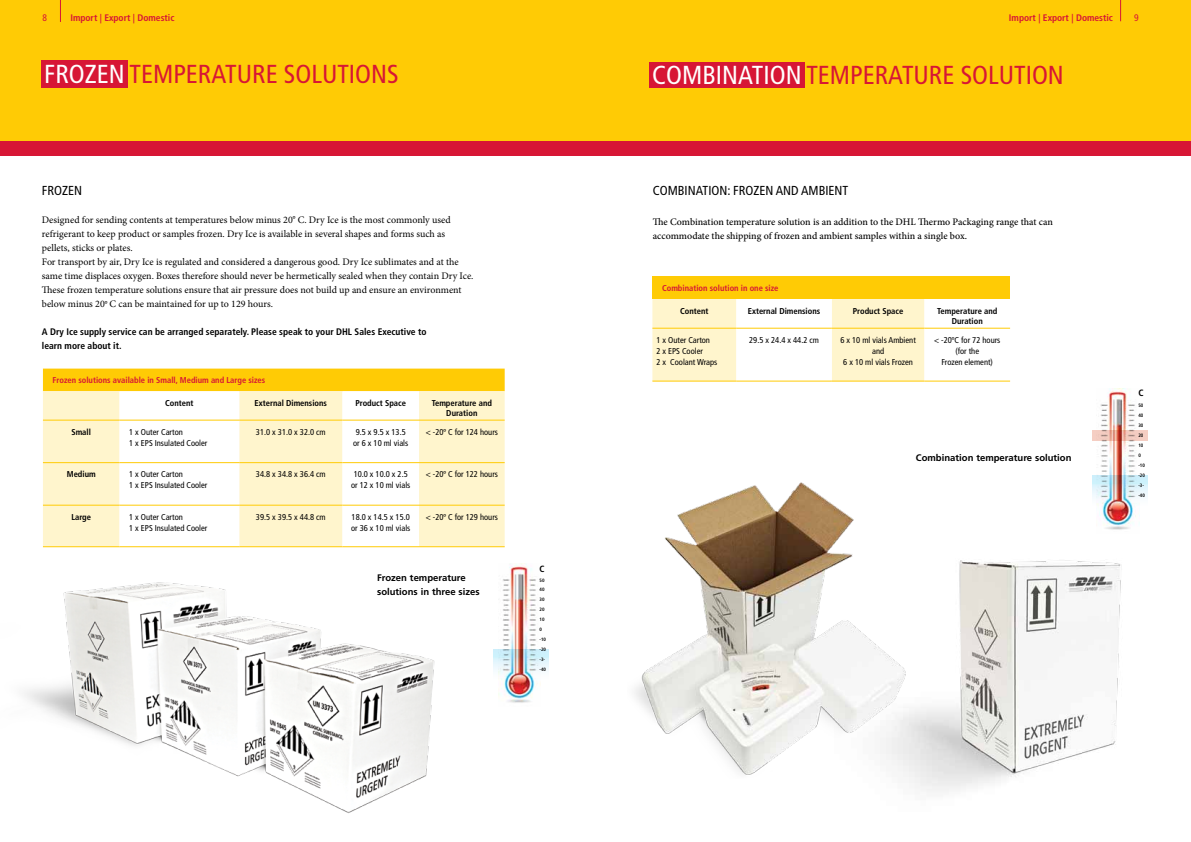
<style>
.page{position:relative;width:1191px;height:842px;background:#fff}
.page>*{position:absolute;margin:0;border:0;box-sizing:border-box;transform-origin:0 0}
.t1{font:condensed 26px "Frutiger LT Com";color:#d71635}
.t2{font:condensed 13px "Frutiger LT Com";color:#000}
.t3{font:10px/14px "Minion Pro";color:#000}
.t4{font:500 10px/14px "Minion Pro";color:#000}
.t5{font:700 condensed 9.5px/14px "Frutiger LT Com";color:#000}
.t6{font:700 9.5px/14.2px "Frutiger";color:#000}
.t7{font:700 condensed 9.5px "Frutiger LT Com";color:#d71635}
.t8{font:condensed 9.5px "Frutiger LT Com";color:#d71635}
.t9{font:700 condensed 9.2px "Frutiger LT Com";color:#000}
.t10{font:700 condensed 9px "Frutiger LT Com";color:#000}
.t11{font:condensed 8.5px/11.3px "Frutiger LT Com";color:#000}
.t12{font:700 condensed 8.5px/10px "Frutiger LT Com";color:#000;text-align:center}
.t13{font:700 condensed 8.5px "Frutiger";color:#d71635}
.t14{font:700 condensed 4.8px/10.1px "Frutiger LT Com";color:#000}
.s1{color:#fff}
.s2{font-family:"Frutiger LT Com";font-stretch:condensed;font-size:8.5px}
</style>
<div class="page">
<div style="left:0;top:0;width:1191px;height:142px;background:#ffcb05"></div>
<svg style="left:1120px;top:0;width:1px;height:21px"></svg>
<svg style="left:60px;top:0;width:1px;height:22px"></svg>
<div style="left:652px;top:276px;width:358px;height:23px;background:#ffcb05"></div>
<svg style="left:652px;top:299px;width:358px;height:82px"></svg>
<hr style="left:736px;top:328px;width:95px;height:1px;background:#ffcb05">
<hr style="left:736px;top:381px;width:95px;height:1px;background:#ffcb05">
<hr style="left:924px;top:328px;width:86px;height:1px;background:#ffcb05">
<hr style="left:924px;top:381px;width:86px;height:1px;background:#ffcb05">
<hr style="left:652px;top:328px;width:84px;height:1px;background:#ffcb05">
<hr style="left:652px;top:381px;width:84px;height:1px;background:#ffcb05">
<hr style="left:831px;top:328px;width:93px;height:1px;background:#ffcb05">
<hr style="left:831px;top:381px;width:93px;height:1px;background:#ffcb05">
<div style="left:649px;top:62px;width:155px;height:25px;background:#d71635"></div>
<img style="left:24px;top:546px;width:464px;height:267px">
<div style="left:43px;top:369px;width:462px;height:22px;background:#ffcb05"></div>
<div style="left:43px;top:391px;width:462px;height:155px;background:#fff5cd"></div>
<svg style="left:119px;top:391px;width:300px;height:155px"></svg>
<hr style="left:119px;top:505px;width:120px;height:1px;background:#ffcb05">
<hr style="left:342px;top:505px;width:77px;height:1px;background:#ffcb05">
<hr style="left:119px;top:546px;width:120px;height:1px;background:#ffcb05">
<hr style="left:342px;top:546px;width:77px;height:1px;background:#ffcb05">
<hr style="left:119px;top:420px;width:120px;height:1px;background:#ffcb05">
<hr style="left:342px;top:420px;width:77px;height:1px;background:#ffcb05">
<hr style="left:119px;top:462px;width:120px;height:1px;background:#ffcb05">
<hr style="left:342px;top:462px;width:77px;height:1px;background:#ffcb05">
<hr style="left:43px;top:420px;width:76px;height:1px;background:#ffcb05">
<hr style="left:43px;top:462px;width:76px;height:1px;background:#ffcb05">
<hr style="left:43px;top:505px;width:76px;height:1px;background:#ffcb05">
<hr style="left:43px;top:546px;width:76px;height:1px;background:#ffcb05">
<hr style="left:239px;top:420px;width:103px;height:1px;background:#ffcb05">
<hr style="left:239px;top:462px;width:103px;height:1px;background:#ffcb05">
<hr style="left:239px;top:505px;width:103px;height:1px;background:#ffcb05">
<hr style="left:239px;top:546px;width:103px;height:1px;background:#ffcb05">
<hr style="left:419px;top:420px;width:86px;height:1px;background:#ffcb05">
<hr style="left:419px;top:462px;width:86px;height:1px;background:#ffcb05">
<hr style="left:419px;top:505px;width:86px;height:1px;background:#ffcb05">
<hr style="left:419px;top:546px;width:86px;height:1px;background:#ffcb05">
<div style="left:41px;top:60px;width:87px;height:27px;background:#d71635"></div>
<img style="left:1096px;top:388px;width:43px;height:142px">
<svg style="left:1092px;top:430px;width:55px;height:11px"></svg>
<img style="left:909px;top:560px;width:213px;height:232px">
<img style="left:634px;top:482px;width:341px;height:297px">
<img style="left:498px;top:563px;width:39px;height:140px">
<svg style="left:494px;top:649px;width:54px;height:31px"></svg>
<svg style="left:1092px;top:476px;width:55px;height:30px"></svg>
<div style="left:0;top:142px;width:1191px;height:14px;background:#d71635"></div>
<p class="t8" style="left:43px;top:12px;width:6px">8</p>
<p class="t7" style="left:70px;top:12px;width:106px">Import | Export | Domestic</p>
<p class="t7" style="left:1009px;top:12px;width:106px">Import | Export | Domestic</p>
<p class="t8" style="left:1134px;top:12px;width:6px">9</p>
<h1 class="t1" style="left:44px;top:59px;width:356px"><span class="s1">frozen</span> temperature solutions</h1>
<h2 class="t2" style="left:42px;top:183px;width:8px">FROZEN</h2>
<p class="t3" style="left:42px;top:213px;width:433px">Designed for sending contents at temperatures below minus 20<span class="s2">º</span> C. Dry Ice is the most commonly used refrigerant to keep product or samples frozen. Dry Ice is available in several shapes and forms such as pellets, sticks or plates.<br>For transport by air, Dry Ice is regulated and considered a dangerous good. Dry Ice sublimates and at the same time displaces oxygen. Boxes therefore should never be hermetically sealed when they contain Dry Ice.<br>These frozen temperature solutions ensure that air pressure does not build up and ensure an environment below minus 20<span class="s2">º</span> C can be maintained for up to 129 hours.</p>
<p class="t5" style="left:42px;top:325px;width:386px">A Dry Ice supply service can be arranged separately. Please speak to your DHL Sales Executive to learn more about it.</p>
<p class="t13" style="left:53px;top:375px;width:214px">Frozen solutions available in Small, Medium and Large sizes</p>
<p class="t12" style="left:165px;top:398px;width:30px">Content</p>
<p class="t12" style="left:255px;top:398px;width:74px">External Dimensions</p>
<p class="t12" style="left:355px;top:398px;width:52px">Product Space</p>
<p class="t12" style="left:432px;top:398px;width:62px">Temperature and<br>Duration</p>
<p class="t12" style="left:71px;top:427px;width:21px">Small</p>
<p class="t11" style="left:129px;top:426px;width:80px">1 x Outer Carton<br>1 x EPS Insulated Cooler</p>
<p class="t11" style="left:256px;top:426px;width:71px">31.0 x 31.0 x 32.0 cm</p>
<p class="t11" style="left:353px;top:426px;width:57px">9.5 x 9.5 x 13.5 or 6 x 10 ml vials</p>
<p class="t11" style="left:426px;top:426px;width:74px">&lt; -20º C for 124 hours</p>
<p class="t12" style="left:67px;top:469px;width:30px">Medium</p>
<p class="t11" style="left:129px;top:469px;width:80px">1 x Outer Carton<br>1 x EPS Insulated Cooler</p>
<p class="t11" style="left:256px;top:469px;width:71px">34.8 x 34.8 x 36.4 cm</p>
<p class="t11" style="left:351px;top:469px;width:61px">10.0 x 10.0 x 2.5 or 12 x 10 ml vials</p>
<p class="t11" style="left:426px;top:469px;width:74px">&lt; -20º C for 122 hours</p>
<p class="t12" style="left:71px;top:512px;width:21px">Large</p>
<p class="t11" style="left:129px;top:511px;width:80px">1 x Outer Carton<br>1 x EPS Insulated Cooler</p>
<p class="t11" style="left:256px;top:511px;width:71px">39.5 x 39.5 x 44.8 cm</p>
<p class="t11" style="left:351px;top:511px;width:61px">18.0 x 14.5 x 15.0 or 36 x 10 ml vials</p>
<p class="t11" style="left:426px;top:511px;width:74px">&lt; -20º C for 129 hours</p>
<p class="t6" style="left:377px;top:571px;width:104px">Frozen temperature solutions in three sizes</p>
<p class="t10" style="left:539px;top:563px;width:7px">C</p>
<p class="t14" style="left:539px;top:575px;width:8px">50<br>40<br>30<br>20<br>10<br>0 -10 -20 -3- -40</p>
<h1 class="t1" style="left:652px;top:60px;width:413px"><span class="s1">combination</span> temperature solution</h1>
<h2 class="t2" style="left:653px;top:183px;width:197px">Combination: Frozen and Ambient</h2>
<p class="t4" style="left:653px;top:215px;width:402px">The Combination temperature solution is an addition to the DHL Thermo Packaging range that can accommodate the shipping of frozen and ambient samples within a single box.</p>
<p class="t13" style="left:662px;top:283px;width:118px">Combination solution in one size</p>
<p class="t12" style="left:680px;top:306px;width:30px">Content</p>
<p class="t12" style="left:748px;top:306px;width:74px">External Dimensions</p>
<p class="t12" style="left:852px;top:306px;width:52px">Product Space</p>
<p class="t12" style="left:937px;top:306px;width:62px">Temperature and<br>Duration</p>
<p class="t11" style="left:656px;top:334px;width:63px">1 x Outer Carton<br>2 x EPS Cooler<br>2 x Coolant Wraps</p>
<p class="t11" style="left:749px;top:334px;width:71px">29.5 x 24.4 x 44.2 cm</p>
<p class="t11" style="left:840px;top:334px;width:77px;text-align:center">6 x 10 ml vials Ambient and<br>6 x 10 ml vials Frozen</p>
<p class="t11" style="left:934px;top:334px;width:68px;text-align:center">&lt; -20ºC for 72 hours (for the<br>Frozen element)</p>
<p class="t6" style="left:916px;top:450px;width:157px">Combination temperature solution</p>
<p class="t9" style="left:1138px;top:388px;width:7px">C</p>
<p class="t14" style="left:1138px;top:400px;width:8px">50<br>40<br>30<br>20<br>10<br>0 -10 -20 -3- -40</p>
</div>
